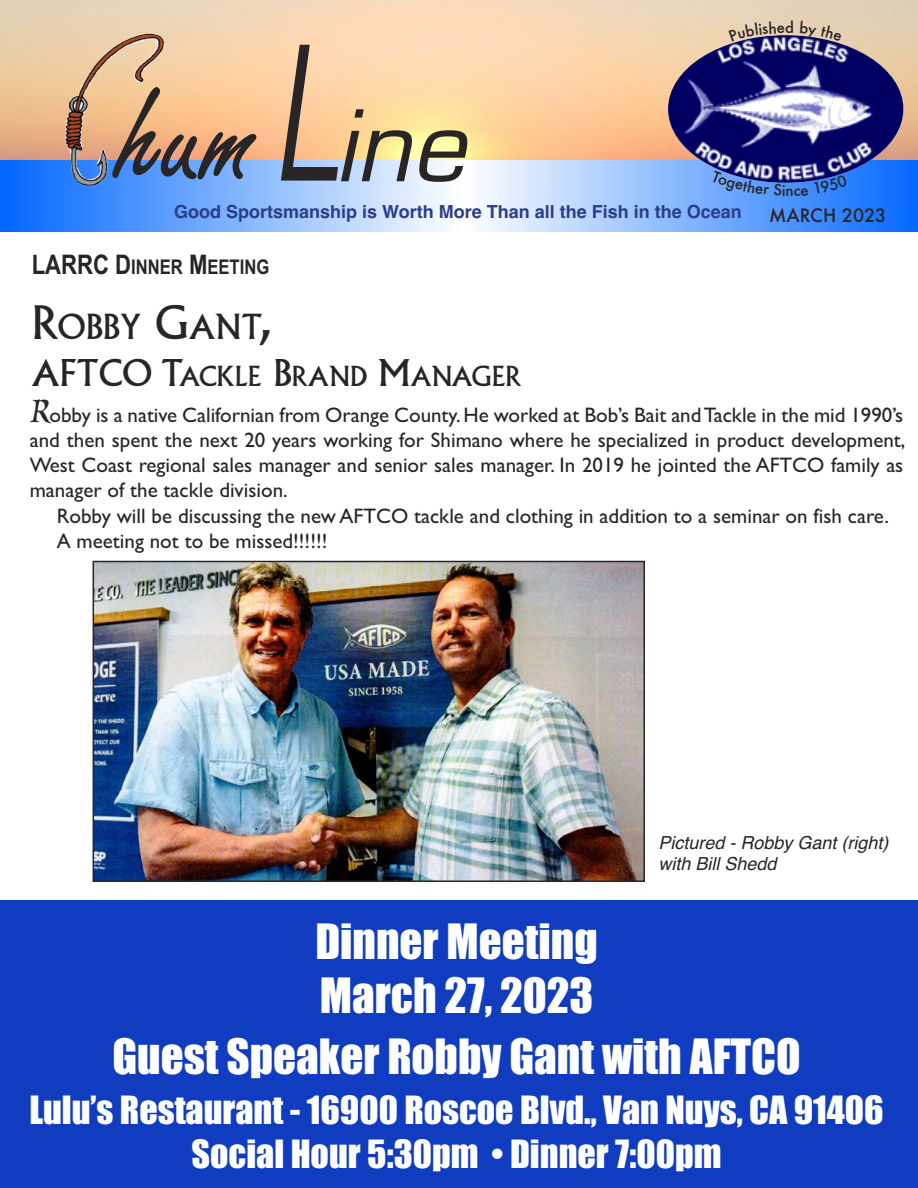
<style>
.page{position:relative;width:918px;height:1188px;background:#fff}
.page>*{position:absolute;margin:0;border:0;box-sizing:border-box;transform-origin:0 0}
.t1{font:144px "Freestyle Script";color:#272526}
.t2{font:45px/54px "Impact";color:#fff}
.t3{font:40.8px "Pelican";color:#272526;scale:.87 1}
.t4{font:36px/43.2px "Impact";color:#fff;text-align:center}
.t5{font:33.75px "Albertus";color:#272526}
.t6{font:27px "Albertus";color:#272526}
.t7{font:21px/25.2px "Gill Sans";color:#272526;text-align:justify}
.t8{font:700 20.25px "Arial Narrow";color:#272526}
.t9{font:700 18px "Helvetica";color:#2a3e88}
.t10{font:italic 18px/21.6px "Helvetica";color:#272526}
.t11{font:500 18px "Futura";color:#272526}
.t12{font:500 15px "Futura";color:#272526}
.s1{font-family:"Eurostile";font-style:italic;font-size:181.2px}
.s2{font-family:"Eurostile";font-style:italic;font-size:96px}
.s3{font-size:27px}
.s4{font-size:45px}
.s5{font-size:36px}
</style>
<div class="page">
<img style="left:0;top:0;width:918px;height:160px">
<svg style="left:0;top:160px;width:918px;height:72px;background:#87b7fe"></svg>
<img style="left:65px;top:34px;width:99px;height:152px">
<img style="left:668px;top:35px;width:235px;height:148px;border-radius:50%">
<div style="left:0;top:900px;width:918px;height:288px;background:#103cc0"></div>
<img style="left:96px;top:564px;width:546px;height:315px">
<div style="left:93px;top:561px;width:552px;height:321px;border:2px solid #272526"></div>
<svg style="left:729px;top:21px;width:64px;height:20px"></svg>
<svg style="left:800px;top:21px;width:42px;height:21px"></svg>
<svg style="left:711px;top:170px;width:74px;height:26px;background:#618ce0"></svg>
<svg style="left:794px;top:188px;width:14px;height:8px"></svg>
<svg style="left:814px;top:175px;width:34px;height:19px"></svg>
<h1 class="t1" style="left:114px;top:48px;width:352px">hum<span class="s1">L</span><span class="s2">ine</span></h1>
<p class="t9" style="left:174px;top:202px;width:569px">Good Sportsmanship is Worth More Than all the Fish in the Ocean</p>
<p class="t11" style="left:769px;top:205px;width:119px">MARCH 2023</p>
<p class="t12" style="left:786px;top:182px;width:10px">n</p>
<p class="t8" style="left:32px;top:255px;width:239px"><span class="s3">LARRC D</span>INNER <span class="s3">M</span>EETING</p>
<h3 class="t5" style="left:32px;top:314px;width:240px"><span class="s4">R</span>OBBY <span class="s4">G</span>ANT<span class="s4">,</span></h3>
<p class="t6" style="left:32px;top:366px;width:492px"><span class="s5">AFTCO T</span>ACKLE <span class="s5">B</span>RAND <span class="s5">M</span>ANAGER</p>
<p class="t7" style="left:30px;top:402px;width:877px;text-indent:20px">obby is a native Californian from Orange County.He worked at Bob’s Bait andTackle in the mid 1990’s and then spent the next 20 years working for Shimano where he specialized in product development, West Coast regional sales manager and senior sales manager. In 2019 he jointed the AFTCO family as manager of the tackle division.</p>
<p class="t7" style="left:57px;top:503px;width:834px">Robby will be discussing the new AFTCO tackle and clothing in addition to a seminar on fish care.<br>A meeting not to be missed!!!!!!</p>
<h3 class="t3" style="left:31px;top:393px;width:25px">R</h3>
<p class="t10" style="left:658px;top:832px;width:232px">Pictured - Robby Gant (right) with Bill Shedd</p>
<h2 class="t2" style="left:315px;top:916px;width:284px">Dinner Meeting<br>March 27, 2023</h2>
<h2 class="t2" style="left:112px;top:1031px;width:690px">Guest Speaker Robby Gant with AFTCO</h2>
<h3 class="t4" style="left:29px;top:1090px;width:856px">Lulu’s Restaurant - 16900 Roscoe Blvd., Van Nuys, CA 91406<br>Social Hour 5:30pm • Dinner 7:00pm</h3>
</div>
